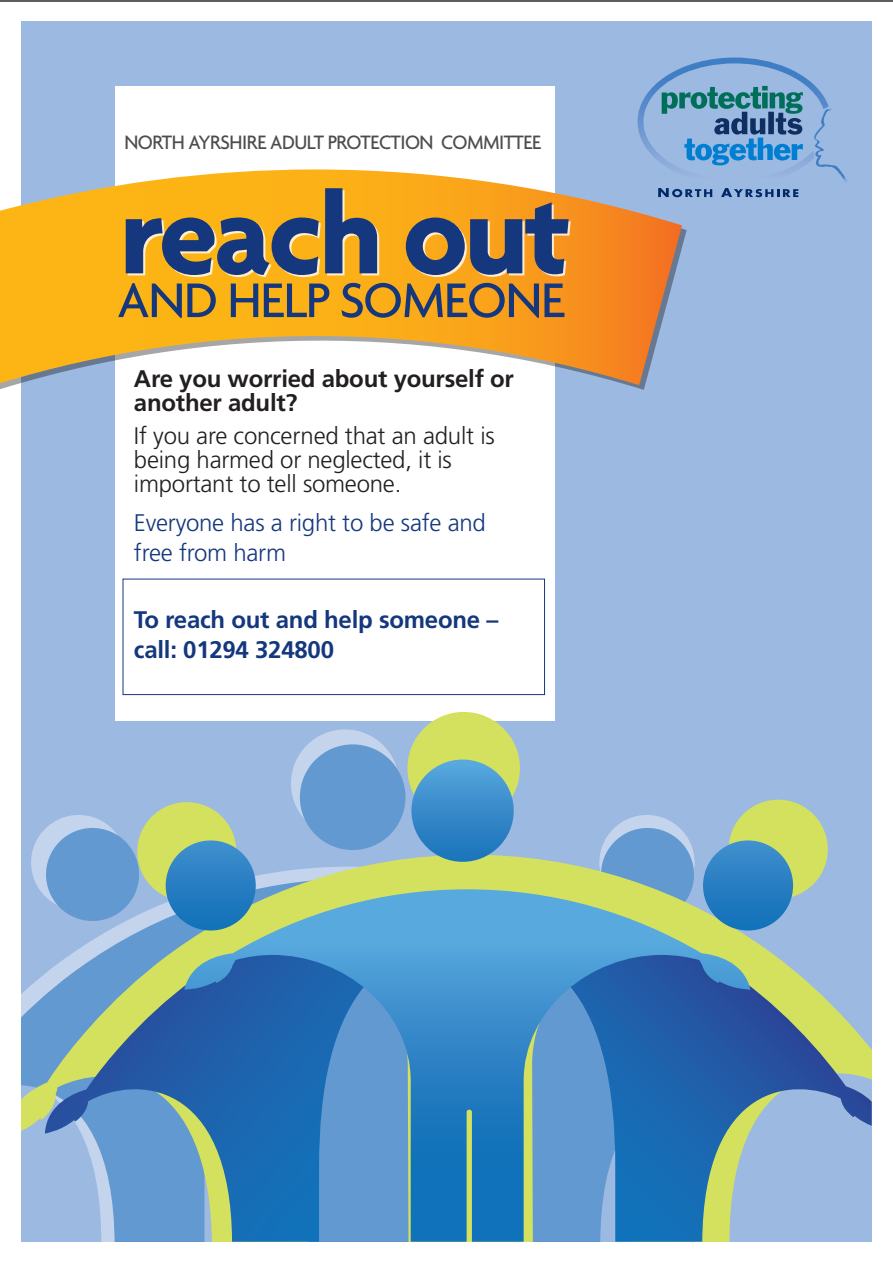
<style>
.page{position:relative;width:893px;height:1263px;background:#fff}
.page>*{position:absolute;margin:0;border:0;box-sizing:border-box;transform-origin:0 0}
.t1{font:300 24px/24px "Frutiger";letter-spacing:-.01em;color:#231f20}
.t2{font:700 24px/24px "Frutiger";letter-spacing:-.01em;color:#231f20}
.t3{font:700 24px/30px "Frutiger";letter-spacing:-.01em;color:#14377d}
.t4{font:300 24px/30px "Frutiger";letter-spacing:-.01em;color:#14377d}
.t5{font:500 21px "Agenda";letter-spacing:-.025em;color:rgb(35 31 32/.8);scale:.95 1}
</style>
<div class="page">
<div style="left:21px;top:21px;width:851px;height:1221px;background:#9cb9e1"></div>
<div style="left:116px;top:86px;width:439px;height:635px;background:#fff"></div>
<div style="left:291px;top:729px;width:108px;height:108px;background:#c3d4ec;border-radius:50%"></div>
<div style="left:31px;top:815px;width:95px;height:95px;background:#c3d4ec;border-radius:50%"></div>
<svg style="left:599px;top:815px;width:96px;height:95px"></svg>
<div style="left:300px;top:744px;width:105px;height:106px;background:#6299d1;border-radius:50%"></div>
<div style="left:46px;top:828px;width:93px;height:93px;background:#6299d1;border-radius:50%"></div>
<div style="left:601px;top:828px;width:93px;height:93px;background:#6299d1;border-radius:50%"></div>
<svg style="left:21px;top:854px;width:807px;height:277px"></svg>
<div style="left:407px;top:712px;width:113px;height:113px;background:#d4e15f;border-radius:50%"></div>
<div style="left:137px;top:802px;width:99px;height:99px;background:#d4e15f;border-radius:50%"></div>
<div style="left:728px;top:799px;width:100px;height:100px;background:#d4e15f;border-radius:50%"></div>
<svg style="left:45px;top:915px;width:139px;height:327px"></svg>
<svg style="left:750px;top:915px;width:122px;height:216px"></svg>
<svg style="left:184px;top:889px;width:566px;height:353px"></svg>
<div style="left:411px;top:759px;width:103px;height:103px;background:linear-gradient(to bottom,#5daad8,#1a71bb);border-radius:51px"></div>
<div style="left:166px;top:840px;width:90px;height:90px;background:linear-gradient(to bottom,#4491cb,#106fb9);border-radius:45px"></div>
<div style="left:703px;top:840px;width:90px;height:90px;background:linear-gradient(to bottom,#4491cb,#106fb9);border-radius:45px"></div>
<svg style="left:467px;top:1110px;width:5px;height:132px"></svg>
<svg style="left:1px;top:169px;width:681px;height:216px"></svg>
<hr style="left:0;top:0;width:893px;height:2px;background:#5d5e5e">
<img style="left:831px;top:108px;width:16px;height:73px">
<svg style="left:637px;top:58px;width:192px;height:139px"></svg>
<hr style="left:0;top:60px;width:1px;height:1203px;background:#5d5e5e">
<svg style="left:118px;top:283px;width:98px;height:35px"></svg>
<svg style="left:231px;top:284px;width:27px;height:33px"></svg>
<svg style="left:264px;top:284px;width:65px;height:33px"></svg>
<svg style="left:341px;top:283px;width:223px;height:35px"></svg>
<svg style="left:126px;top:188px;width:253px;height:89px"></svg>
<svg style="left:406px;top:202px;width:165px;height:75px"></svg>
<div style="left:123px;top:579px;width:422px;height:116px;border:1px solid #14377d"></div>
<p class="t5" style="left:124px;top:130px;width:441px">NORTH AYRSHIRE ADULT PROTECTION COMMITTEE</p>
<p class="t2" style="left:134px;top:366px;width:381px">Are you worried about yourself or another adult?</p>
<p class="t1" style="left:134px;top:424px;width:362px">If you are concerned that an adult is being harmed or neglected, it is important to tell someone.</p>
<p class="t4" style="left:134px;top:508px;width:353px">Everyone has a right to be safe and free from harm</p>
<p class="t3" style="left:134px;top:605px;width:366px">To reach out and help someone – call: 01294 324800</p>
</div>
